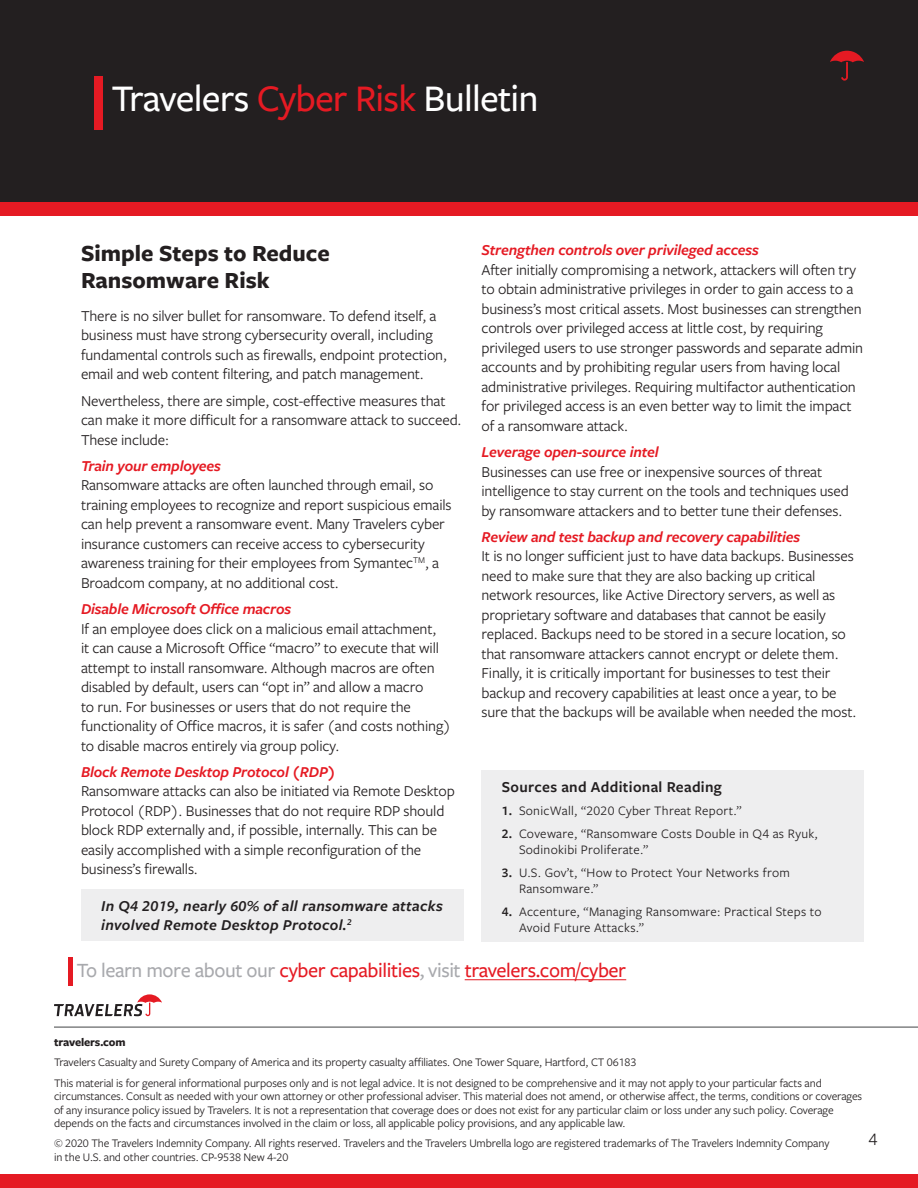
<style>
.page{position:relative;width:918px;height:1188px;background:#fff}
.page>*{position:absolute;margin:0;border:0;box-sizing:border-box;transform-origin:0 0}
.t1{font:500 39px "Freight Sans Pro";letter-spacing:-.02em;color:#fff}
.Body_copy{font:700 24px/27px "Freight Sans Pro";color:#231f20}
.t2{font:500 21px "Freight Sans Pro";letter-spacing:-.02em;color:#e51a23}
.t3{font:18px "Freight Sans Pro";color:#231f20}
.Body_copy-2{font:15.75px/19.5px "Freight Sans Pro";letter-spacing:-.01em;color:#231f20}
.Body_copy-3{font:italic 600 15.75px "Freight Sans Pro";letter-spacing:-.01em;color:#e51a23}
.Body_copy-4{font:italic 600 15.75px/18.9px "Freight Sans Pro";letter-spacing:.02em;color:#231f20}
.Body_copy-5{font:600 15.75px "Freight Sans Pro";letter-spacing:.02em;color:#231f20}
.Body_copy-6{font:13.5px/16.2px "Freight Sans Pro";letter-spacing:.02em;color:#231f20}
.Disclaimer{font:12px/13.5px "Freight Sans Pro";letter-spacing:-.01em;color:#231f20}
.Disclaimer-2{font:700 12px "Freight Sans Pro";letter-spacing:-.01em;color:#231f20}
.s1{color:#e51a23}
.s2{font-weight:600}
.s3{color:#a8a9ad}
</style>
<div class="page">
<div style="left:0;top:1174px;width:918px;height:14px;background:#e51a23"></div>
<div style="left:0;top:0;width:918px;height:202px;background:#231f20"></div>
<div style="left:0;top:202px;width:918px;height:13px;background:#e51a23"></div>
<div style="left:94px;top:76px;width:9px;height:54px;background:#e51a23"></div>
<svg style="left:830px;top:51px;width:34px;height:30px"></svg>
<hr style="left:465px;top:979px;width:161px;height:1px;background:#e51a23">
<hr style="left:68px;top:958px;width:4px;height:28px;background:#e51a23">
<hr style="left:54px;top:1027px;width:864px;height:1px;background:#57585a">
<svg style="left:54px;top:994px;width:108px;height:22px"></svg>
<div style="left:81px;top:889px;width:383px;height:52px;background:#eeeeef"></div>
<div style="left:482px;top:771px;width:382px;height:171px;background:#eeeeef"></div>
<p class="t1" style="left:112px;top:72px;width:428px">Travelers <span class="s1">Cyber Risk</span> Bulletin</p>
<p class="Body_copy" style="left:81px;top:239px;width:250px">Simple Steps to Reduce<br>Ransomware Risk</p>
<p class="Body_copy-2" style="left:81px;top:305px;width:368px">There is no silver bullet for ransomware. To defend itself, a business must have strong cybersecurity overall, including fundamental controls such as firewalls, endpoint protection, email and web content filtering, and patch management.</p>
<p class="Body_copy-2" style="left:81px;top:390px;width:382px">Nevertheless, there are simple, cost-effective measures that can make it more difficult for a ransomware attack to succeed.<br>These include:</p>
<p class="Body_copy-3" style="left:81px;top:455px;width:141px">Train your employees</p>
<p class="Body_copy-2" style="left:81px;top:475px;width:372px">Ransomware attacks are often launched through email, so training employees to recognize and report suspicious emails can help prevent a ransomware event. Many Travelers cyber insurance customers can receive access to cybersecurity awareness training for their employees from Symantec<sup>TM</sup>, a Broadcom company, at no additional cost.</p>
<p class="Body_copy-3" style="left:81px;top:598px;width:212px">Disable Microsoft Office macros</p>
<p class="Body_copy-2" style="left:81px;top:618px;width:372px">If an employee does click on a malicious email attachment,<br>it can cause a Microsoft Office “macro” to execute that will attempt to install ransomware. Although macros are often disabled by default, users can “opt in” and allow a macro<br>to run. For businesses or users that do not require the functionality of Office macros, it is safer (and costs nothing) to disable macros entirely via group policy.</p>
<p class="Body_copy-3" style="left:81px;top:761px;width:256px">Block Remote Desktop Protocol (RDP)</p>
<p class="Body_copy-2" style="left:81px;top:781px;width:375px">Ransomware attacks can also be initiated via Remote Desktop Protocol (RDP). Businesses that do not require RDP should block RDP externally and, if possible, internally. This can be easily accomplished with a simple reconfiguration of the business’s firewalls.</p>
<p class="Body_copy-4" style="left:101px;top:896px;width:343px">In Q4 2019, nearly 60% of all ransomware attacks involved Remote Desktop Protocol.<sup>2</sup></p>
<p class="Body_copy-3" style="left:482px;top:240px;width:279px">Strengthen controls over privileged access</p>
<p class="Body_copy-2" style="left:482px;top:259px;width:383px">After initially compromising a network, attackers will often try to obtain administrative privileges in order to gain access to a business’s most critical assets. Most businesses can strengthen controls over privileged access at little cost, by requiring privileged users to use stronger passwords and separate admin accounts and by prohibiting regular users from having local administrative privileges. Requiring multifactor authentication for privileged access is an even better way to limit the impact of a ransomware attack.</p>
<p class="Body_copy-3" style="left:482px;top:442px;width:179px">Leverage open-source intel</p>
<p class="Body_copy-2" style="left:482px;top:461px;width:369px">Businesses can use free or inexpensive sources of threat intelligence to stay current on the tools and techniques used by ransomware attackers and to better tune their defenses.</p>
<p class="Body_copy-3" style="left:482px;top:526px;width:320px">Review and test backup and recovery capabilities</p>
<p class="Body_copy-2" style="left:482px;top:546px;width:376px">It is no longer sufficient just to have data backups. Businesses need to make sure that they are also backing up critical network resources, like Active Directory servers, as well as proprietary software and databases that cannot be easily replaced. Backups need to be stored in a secure location, so that ransomware attackers cannot encrypt or delete them.<br>Finally, it is critically important for businesses to test their backup and recovery capabilities at least once a year, to be sure that the backups will be available when needed the most.</p>
<p class="Body_copy-5" style="left:502px;top:776px;width:222px">Sources and Additional Reading</p>
<p class="Body_copy-6" style="left:502px;top:802px;width:241px"><span class="s2">1.</span> SonicWall, “2020 Cyber Threat Report.”</p>
<p class="Body_copy-6" style="left:519px;top:825px;width:300px;text-indent:-17px"><span class="s2">2.</span> Coveware, “Ransomware Costs Double in Q4 as Ryuk,<br>Sodinokibi Proliferate.”</p>
<p class="Body_copy-6" style="left:519px;top:864px;width:272px;text-indent:-17px"><span class="s2">3.</span> U.S. Gov’t, “How to Protect Your Networks from<br>Ransomware.”</p>
<p class="Body_copy-6" style="left:519px;top:903px;width:304px;text-indent:-17px"><span class="s2">4.</span> Accenture, “Managing Ransomware: Practical Steps to<br>Avoid Future Attacks.”</p>
<p class="t2" style="left:77px;top:956px;width:551px"><span class="s3">To learn more about our</span> cyber capabilities<span class="s3">, visit</span> travelers.com/cyber</p>
<p class="Disclaimer-2" style="left:54px;top:1034px;width:73px">travelers.com</p>
<p class="Disclaimer" style="left:54px;top:1055px;width:584px">Travelers Casualty and Surety Company of America and its property casualty affiliates. One Tower Square, Hartford, CT 06183</p>
<p class="Disclaimer" style="left:54px;top:1075px;width:810px">This material is for general informational purposes only and is not legal advice. It is not designed to be comprehensive and it may not apply to your particular facts and circumstances. Consult as needed with your own attorney or other professional adviser. This material does not amend, or otherwise affect, the terms, conditions or coverages of any insurance policy issued by Travelers. It is not a representation that coverage does or does not exist for any particular claim or loss under any such policy. Coverage depends on the facts and circumstances involved in the claim or loss, all applicable policy provisions, and any applicable law.</p>
<p class="Disclaimer" style="left:54px;top:1136px;width:777px">© 2020 The Travelers Indemnity Company. All rights reserved. Travelers and the Travelers Umbrella logo are registered trademarks of The Travelers Indemnity Company in the U.S. and other countries. CP-9538 New 4-20</p>
<p class="t3" style="left:868px;top:1127px;width:10px">4</p>
</div>
